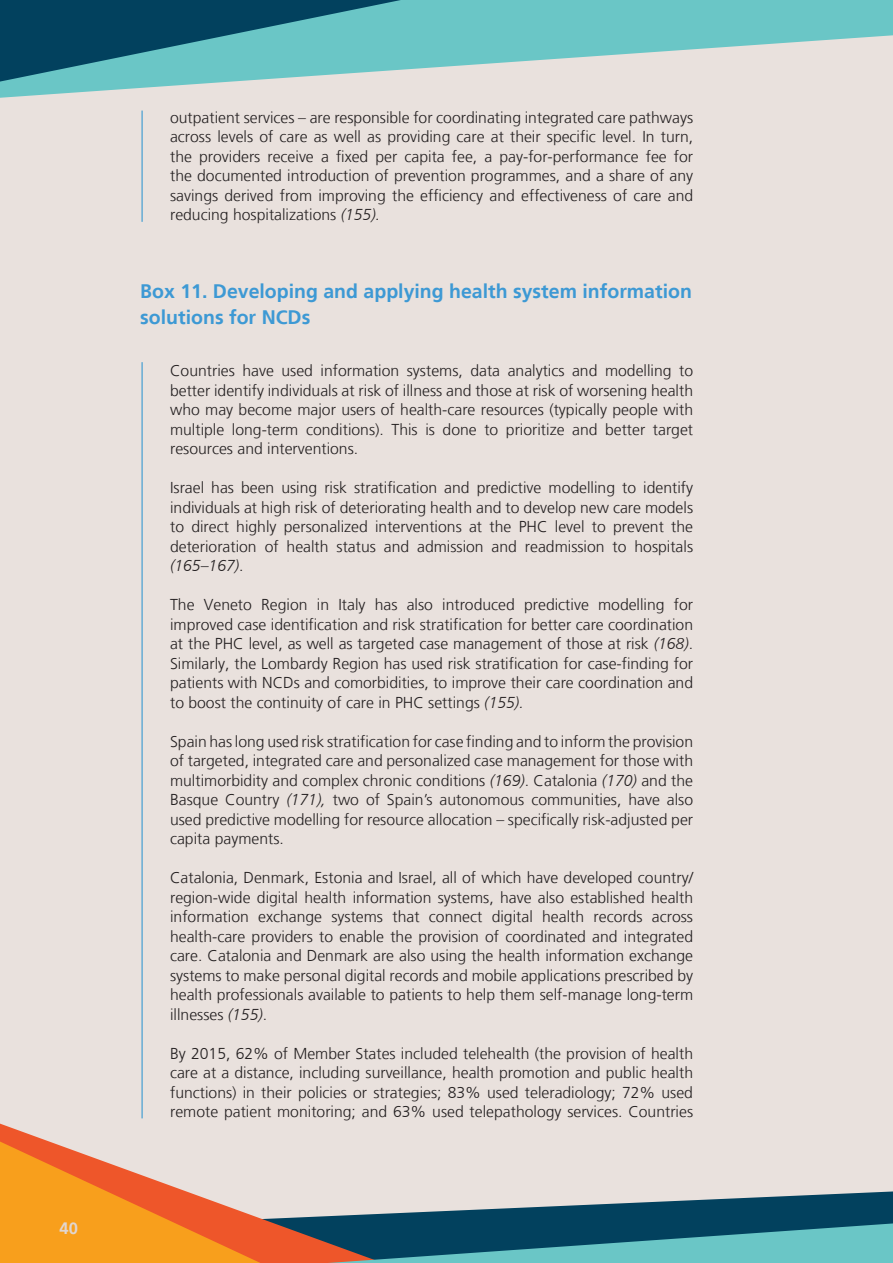
<style>
.page{position:relative;width:893px;height:1263px;background:#e9e1dd}
.page>*{position:absolute;margin:0;border:0;box-sizing:border-box;transform-origin:0 0}
.Panel_overskrift{font:700 19.5px/25.5px "Frutiger LT";color:#3d99d4}
.t1{font:700 16.5px "Frutiger LT";color:#e1d6d0}
.Panel_tekst{font:300 15.75px/19.5px "Frutiger LT";color:#231f20;text-align:justify}
.s1{font-style:italic}
</style>
<div class="page">
<svg style="left:0;top:0;width:893px;height:120px"></svg>
<svg style="left:0;top:1022px;width:143px;height:129px"></svg>
<svg style="left:0;top:1151px;width:893px;height:112px"></svg>
<hr style="left:142px;top:362px;width:1px;height:756px;background:#2491d0">
<hr style="left:142px;top:111px;width:1px;height:111px;background:#2491d0">
<p class="t1" style="left:60px;top:1219px;width:20px">40</p>
<p class="Panel_tekst" style="left:170px;top:108px;width:525px">outpatient services – are responsible for coordinating integrated care pathways across levels of care as well as providing care at their specific level. In turn, the providers receive a fixed per capita fee, a pay-for-performance fee for the documented introduction of prevention programmes, and a share of any savings derived from improving the efficiency and effectiveness of care and reducing hospitalizations <span class="s1">(155).</span></p>
<p class="Panel_overskrift" style="left:140px;top:279px;width:553px">Box 11. Developing and applying health system information solutions for NCDs</p>
<p class="Panel_tekst" style="left:170px;top:361px;width:525px">Countries have used information systems, data analytics and modelling to better identify individuals at risk of illness and those at risk of worsening health who may become major users of health-care resources (typically people with multiple long-term conditions). This is done to prioritize and better target resources and interventions.</p>
<p class="Panel_tekst" style="left:170px;top:478px;width:525px">Israel has been using risk stratification and predictive modelling to identify individuals at high risk of deteriorating health and to develop new care models to direct highly personalized interventions at the PHC level to prevent the deterioration of health status and admission and readmission to hospitals <span class="s1">(165–167)</span>.</p>
<p class="Panel_tekst" style="left:170px;top:595px;width:525px">The Veneto Region in Italy has also introduced predictive modelling for improved case identification and risk stratification for better care coordination at the PHC level, as well as targeted case management of those at risk <span class="s1">(168)</span>.<br>Similarly, the Lombardy Region has used risk stratification for case-finding for patients with NCDs and comorbidities, to improve their care coordination and to boost the continuity of care in PHC settings <span class="s1">(155).</span></p>
<p class="Panel_tekst" style="left:170px;top:732px;width:525px">Spain has long used risk stratification for case finding and to inform the provision of targeted, integrated care and personalized case management for those with multimorbidity and complex chronic conditions <span class="s1">(169)</span>. Catalonia <span class="s1">(170)</span> and the Basque Country <span class="s1">(171),</span> two of Spain’s autonomous communities, have also used predictive modelling for resource allocation – specifically risk-adjusted per capita payments.</p>
<p class="Panel_tekst" style="left:170px;top:868px;width:525px">Catalonia, Denmark, Estonia and Israel, all of which have developed country/ region-wide digital health information systems, have also established health information exchange systems that connect digital health records across health-care providers to enable the provision of coordinated and integrated care. Catalonia and Denmark are also using the health information exchange systems to make personal digital records and mobile applications prescribed by health professionals available to patients to help them self-manage long-term illnesses <span class="s1">(155)</span>.</p>
<p class="Panel_tekst" style="left:170px;top:1044px;width:525px">By 2015, 62% of Member States included telehealth (the provision of health care at a distance, including surveillance, health promotion and public health functions) in their policies or strategies; 83% used teleradiology; 72% used remote patient monitoring; and 63% used telepathology services. Countries</p>
</div>
